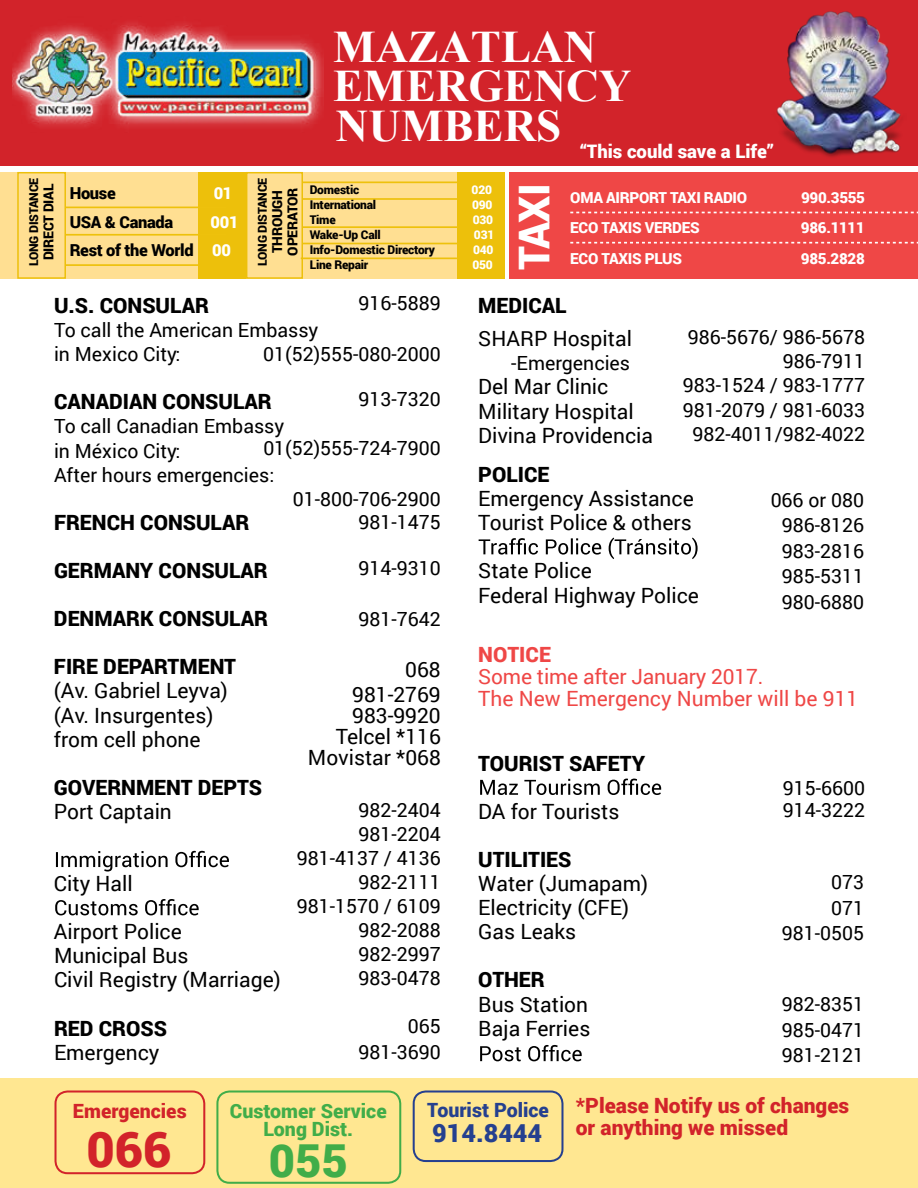
<style>
.page{position:relative;width:918px;height:1188px;background:#fff}
.page>*{position:absolute;margin:0;border:0;box-sizing:border-box;transform-origin:0 0}
.t1{font:900 49.05px "Roboto";color:#d2232a}
.t2{font:900 45.45px "Roboto";color:#41ad49}
.t3{font:700 45.15px/39.6px "Times New Roman";color:#fff}
.t4{font:900 42.45px "Roboto";color:#fff}
.t5{font:900 25.2px "Roboto";color:#25408f}
.t6{font:21px/24.2px "Roboto";color:#000}
.t7{font:900 21px "Roboto";color:#000}
.t8{font:21px/22.5px "Roboto";color:#ef4746}
.t9{font:900 21px/22.5px "Roboto";color:#d2232a}
.t10{font:900 21px "Roboto";color:#ef4746}
.t11{font:900 19.65px/18.1px "Roboto";color:#41ad49;text-align:center}
.t12{font:900 19.65px "Roboto";color:#25408f}
.t13{font:900 19.65px "Roboto";color:#d2232a}
.t14{font:19.5px/24px "Roboto";color:#000;text-align:right}
.t15{font:900 18.6px "Roboto";color:#fff}
.t16{font:900 16.5px/28.5px "Roboto";letter-spacing:-.02em;color:#000}
.t17{font:900 16.5px "Roboto";color:#fff}
.t18{font:900 15.15px "Roboto";letter-spacing:-.02em;color:#fff}
.t19{font:900 13.8px/15.3px "Roboto";letter-spacing:-.02em;color:#000}
.t20{font:900 12.15px "Roboto";letter-spacing:-.02em;color:#000}
.t21{font:900 12px "Roboto";letter-spacing:-.02em;color:#000}
.t22{font:900 12px "Roboto";letter-spacing:-.02em;color:#fff}
.s1{color:#fff}
</style>
<div class="page">
<div style="left:0;top:0;width:918px;height:165px;background:#d2232a"></div>
<svg style="left:56px;top:851px;width:173px;height:21px"></svg>
<svg style="left:55px;top:899px;width:144px;height:16px"></svg>
<svg style="left:479px;top:538px;width:219px;height:21px"></svg>
<svg style="left:480px;top:779px;width:181px;height:16px"></svg>
<svg style="left:480px;top:1045px;width:102px;height:16px"></svg>
<div style="left:0;top:172px;width:505px;height:106px;background:#ffdf92"></div>
<div style="left:509px;top:172px;width:409px;height:106px;background:#ef4746"></div>
<div style="left:457px;top:172px;width:48px;height:106px;background:#edc00b"></div>
<div style="left:199px;top:172px;width:47px;height:106px;background:#edc00b"></div>
<div style="left:17px;top:172px;width:49px;height:107px;border:2px solid #edc00b"></div>
<hr style="left:65px;top:207px;width:162px;height:1px;background:#eec10c">
<hr style="left:302px;top:182px;width:156px;height:1px;background:#eec10c">
<hr style="left:302px;top:198px;width:156px;height:2px;background:#eec10c">
<hr style="left:302px;top:226px;width:156px;height:2px;background:#eec10c">
<hr style="left:302px;top:243px;width:156px;height:1px;background:#eec10c">
<hr style="left:301px;top:258px;width:156px;height:1px;background:#eec10c">
<svg style="left:570px;top:212px;width:348px;height:1px"></svg>
<svg style="left:570px;top:242px;width:348px;height:2px"></svg>
<hr style="left:65px;top:234px;width:162px;height:2px;background:#eec10c">
<hr style="left:65px;top:264px;width:162px;height:2px;background:#eec10c">
<div style="left:246px;top:172px;width:57px;height:107px;border:2px solid #edc00b"></div>
<div style="left:0;top:1078px;width:918px;height:110px;background:#ffe791"></div>
<div style="left:55px;top:1090px;width:150px;height:84px;border:2px solid #d2232a;border-radius:12px"></div>
<div style="left:413px;top:1090px;width:150px;height:72px;border:2px solid #25408f;border-radius:12px"></div>
<div style="left:216px;top:1090px;width:185px;height:94px;border:2px solid #41ad49;border-radius:12px"></div>
<img style="left:12px;top:23px;width:311px;height:104px">
<img style="left:776px;top:11px;width:125px;height:146px">
<h3 class="t3" style="left:333px;top:25px;width:300px">MAZATLAN<br>EMERGENCY<br>NUMBERS</h3>
<p class="t20" style="left:25px;top:266px;width:90px;rotate:-90deg">LONG DISTANCE</p>
<p class="t19" style="left:40px;top:260px;width:78px;rotate:-90deg">DIRECT DIAL</p>
<p class="t20" style="left:254px;top:266px;width:90px;rotate:-90deg">LONG DISTANCE</p>
<p class="t19" style="left:269px;top:256px;width:69px;rotate:-90deg">THROUGH<br>OPERATOR</p>
<p class="t16" style="left:70px;top:178px;width:48px">House</p>
<p class="t17" style="left:214px;top:182px;width:20px">01</p>
<p class="t16" style="left:70px;top:207px;width:105px">USA &amp; Canada</p>
<p class="t16" style="left:70px;top:207px;width:170px;text-indent:141px"><span class="s1">001<br></span>Rest of the World <span class="s1">00</span></p>
<p class="t21" style="left:310px;top:182px;width:51px">Domestic</p>
<p class="t22" style="left:472px;top:182px;width:22px">020</p>
<p class="t21" style="left:310px;top:197px;width:68px">International</p>
<p class="t22" style="left:472px;top:197px;width:22px">090</p>
<p class="t21" style="left:310px;top:212px;width:28px">Time</p>
<p class="t22" style="left:473px;top:212px;width:22px">030</p>
<p class="t21" style="left:310px;top:227px;width:73px">Wake-Up Call</p>
<p class="t22" style="left:474px;top:227px;width:22px">031</p>
<p class="t21" style="left:310px;top:242px;width:127px">Info-Domestic Directory</p>
<p class="t22" style="left:473px;top:242px;width:22px">040</p>
<p class="t21" style="left:310px;top:257px;width:60px">Line Repair</p>
<p class="t22" style="left:472px;top:257px;width:22px">050</p>
<h3 class="t4" style="left:504px;top:270px;width:87px;rotate:-90deg">TAXI</h3>
<p class="t15" style="left:580px;top:138px;width:195px">“This could save a Life”</p>
<p class="t18" style="left:570px;top:187px;width:178px">OMA AIRPORT TAXI RADIO</p>
<p class="t18" style="left:801px;top:187px;width:65px">990.3555</p>
<p class="t18" style="left:570px;top:217px;width:131px">ECO TAXIS VERDES</p>
<p class="t18" style="left:801px;top:217px;width:65px">986.1111</p>
<p class="t18" style="left:570px;top:248px;width:113px">ECO TAXIS PLUS</p>
<p class="t18" style="left:801px;top:248px;width:65px">985.2828</p>
<p class="t14" style="left:359px;top:290px;width:84px">916-5889</p>
<p class="t14" style="left:263px;top:341px;width:179px">01(52)555-080-2000</p>
<p class="t14" style="left:359px;top:386px;width:84px">913-7320</p>
<p class="t14" style="left:263px;top:436px;width:179px">01(52)555-724-7900</p>
<p class="t14" style="left:293px;top:487px;width:149px;line-height:22.5px">01-800-706-2900<br>981-1475</p>
<p class="t14" style="left:359px;top:556px;width:84px">914-9310</p>
<p class="t14" style="left:359px;top:607px;width:84px">981-7642</p>
<p class="t7" style="left:54px;top:291px;width:156px">U.S. CONSULAR</p>
<p class="t14" style="left:54px;top:317px;width:266px;text-align:left">To call the American Embassy in Mexico City:</p>
<p class="t7" style="left:54px;top:387px;width:219px">CANADIAN CONSULAR</p>
<p class="t14" style="left:54px;top:414px;width:232px;text-align:left">To call Canadian Embassy in México City:<br>After hours emergencies:</p>
<p class="t7" style="left:54px;top:508px;width:197px">FRENCH CONSULAR</p>
<p class="t7" style="left:54px;top:556px;width:215px">GERMANY CONSULAR</p>
<p class="t7" style="left:54px;top:604px;width:216px">DENMARK CONSULAR</p>
<p class="t7" style="left:54px;top:652px;width:184px">FIRE DEPARTMENT</p>
<p class="t6" style="left:54px;top:678px;width:176px">(Av. Gabriel Leyva) (Av. Insurgentes) from cell phone</p>
<p class="t7" style="left:54px;top:772px;width:210px">GOVERNMENT DEPTS</p>
<p class="t6" style="left:54px;top:799px;width:119px">Port Captain</p>
<p class="t6" style="left:352px;top:656px;width:90px;line-height:25.5px;text-align:right">068<br>981-2769</p>
<p class="t6" style="left:308px;top:704px;width:134px;line-height:21px;text-align:right">983-9920<br>Telcel *116<br>Movistar *068</p>
<p class="t14" style="left:297px;top:797px;width:145px">982-2404<br>981-2204<br>981-4137 / 4136<br>982-2111<br>981-1570 / 6109<br>982-2088<br>982-2997<br>983-0478</p>
<p class="t14" style="left:359px;top:1013px;width:84px;line-height:25.5px">065<br>981-3690</p>
<p class="t6" style="left:54px;top:871px;width:80px">City Hall</p>
<p class="t6" style="left:54px;top:919px;width:228px">Airport Police<br>Municipal Bus<br>Civil Registry (Marriage)</p>
<p class="t7" style="left:54px;top:1013px;width:114px">RED CROSS</p>
<p class="t6" style="left:54px;top:1039px;width:107px">Emergency</p>
<p class="t7" style="left:478px;top:291px;width:90px">MEDICAL</p>
<p class="t6" style="left:478px;top:326px;width:155px">SHARP Hospital</p>
<p class="t14" style="left:511px;top:351px;width:120px">-Emergencies</p>
<p class="t6" style="left:478px;top:374px;width:176px">Del Mar Clinic<br>Military Hospital<br>Divina Providencia</p>
<p class="t7" style="left:478px;top:460px;width:73px">POLICE</p>
<p class="t14" style="left:683px;top:325px;width:184px">986-5676/ 986-5678<br>986-7911<br>983-1524 / 983-1777<br>981-2079 / 981-6033<br>982-4011/982-4022</p>
<p class="t6" style="left:478px;top:486px;width:217px">Emergency Assistance<br>Tourist Police &amp; others</p>
<p class="t6" style="left:478px;top:558px;width:222px">State Police<br>Federal Highway Police</p>
<p class="t10" style="left:478px;top:640px;width:74px">NOTICE</p>
<p class="t14" style="left:771px;top:486px;width:95px;line-height:25.5px;text-align:center">066 or 080<br>986-8126<br>983-2816<br>985-5311<br>980-6880</p>
<p class="t8" style="left:478px;top:664px;width:382px">Some time after January 2017.<br>The New Emergency Number will be 911</p>
<p class="t7" style="left:478px;top:748px;width:169px">TOURIST SAFETY</p>
<p class="t6" style="left:478px;top:799px;width:143px">DA for Tourists</p>
<p class="t7" style="left:478px;top:845px;width:95px">UTILITIES</p>
<p class="t6" style="left:478px;top:871px;width:171px">Water (Jumapam)<br>Electricity (CFE)<br>Gas Leaks</p>
<p class="t7" style="left:478px;top:965px;width:68px">OTHER</p>
<p class="t6" style="left:478px;top:991px;width:114px">Bus Station<br>Baja Ferries</p>
<p class="t14" style="left:783px;top:776px;width:84px;line-height:22.5px;text-align:left">915-6600<br>914-3222</p>
<p class="t14" style="left:782px;top:869px;width:84px;line-height:25.5px">073<br>071<br>981-0505</p>
<p class="t14" style="left:782px;top:991px;width:84px;line-height:25.5px;text-align:justify">982-8351<br>985-0471<br>981-2121</p>
<p class="t13" style="left:73px;top:1097px;width:115px">Emergencies</p>
<h1 class="t1" style="left:86px;top:1115px;width:87px">066</h1>
<p class="t11" style="left:230px;top:1101px;width:158px">Customer Service<br>Long Dist.</p>
<h2 class="t2" style="left:269px;top:1128px;width:80px">055</h2>
<p class="t12" style="left:427px;top:1096px;width:123px">Tourist Police</p>
<p class="t5" style="left:432px;top:1116px;width:111px">914.8444</p>
<p class="t9" style="left:576px;top:1093px;width:275px">*Please Notify us of changes or anything we missed</p>
</div>
